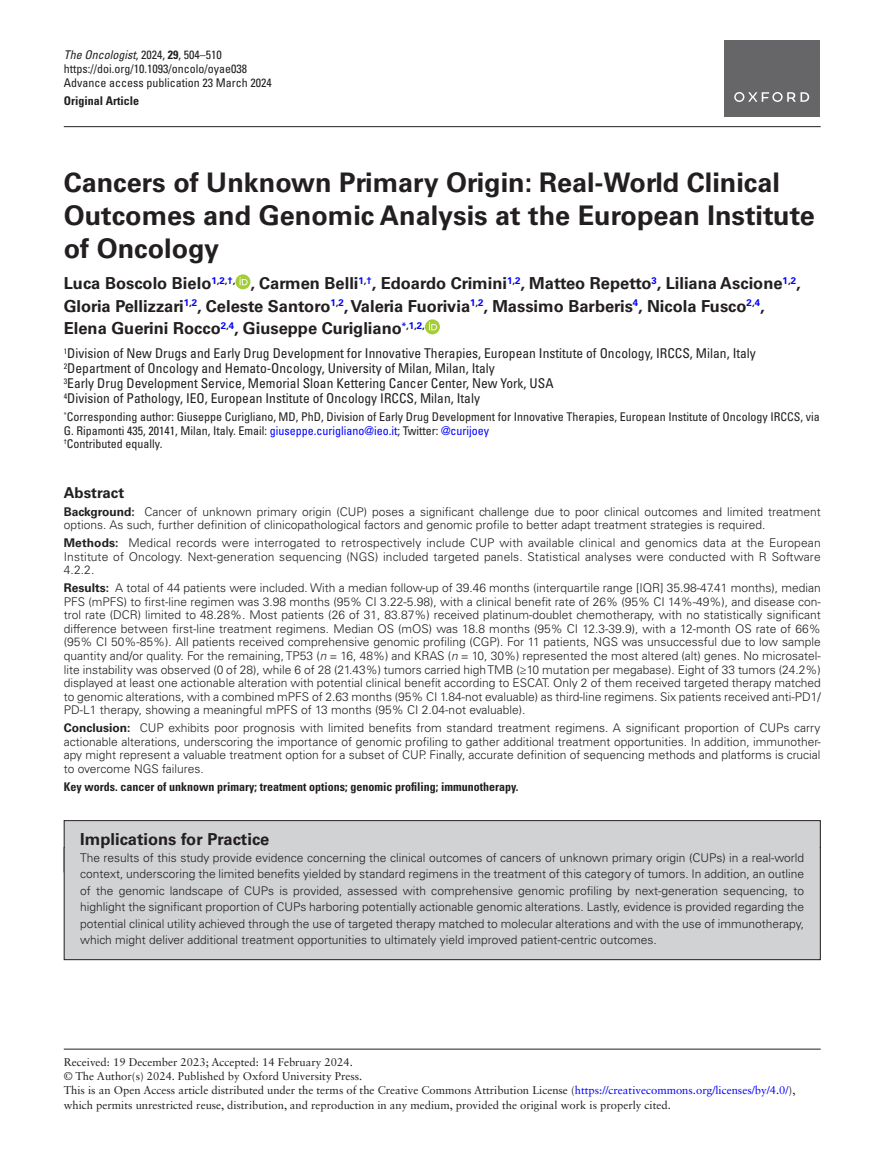
<style>
.page{position:relative;width:893px;height:1174px;background:#fff}
.page>*{position:absolute;margin:0;border:0;box-sizing:border-box;transform-origin:0 0}
.Article_Title{font:700 27px/33px "Univers LT Std";color:#231f20}
.Authors{font:700 16.5px/22.5px "Univers LT Std";color:#231f20}
.Gray_BoxHead{font:700 16.5px "Univers LT Std";color:#231f20}
.Abstract_Title{font:700 15px "Univers LT Std";color:#231f20}
.Affiliation{font:condensed 13.5px "Univers LT Std";color:#231f20}
.Affiliation_Last{font:condensed 13.5px "Univers LT Std";color:#231f20}
.Abstract{font:300 12px/13.5px "Univers LT Std";color:#231f20;text-align:justify}
.Gray_Box2{font:300 12px/16.5px "Univers LT Std";color:#231f20;text-align:justify}
.FM_Correspondence{font:condensed 12px/14.2px "Univers LT Std";color:#231f20}
.Keywords{font:700 condensed 12px "Univers LT Std";color:#231f20}
.FM_Correspondence1{font:condensed 12px "Univers LT Std";color:#231f20}
.License{font:11.25px/14.2px "Sabon LT Std";color:#231f20}
.CopyrightLine{font:11.25px "Sabon LT Std";color:#231f20}
.History{font:11.25px "Sabon LT Std";color:#231f20}
.s1{font-style:italic}
.s2{font-weight:700}
.s3{color:#00f}
</style>
<div class="page">
<hr style="left:64px;top:126px;width:757px;height:1px;background:#231f20">
<div style="left:724px;top:40px;width:96px;height:76px;background:#666669"></div>
<svg style="left:734px;top:92px;width:75px;height:10px"></svg>
<div style="left:64px;top:820px;width:757px;height:49px;background:#d1d2d4"></div>
<div style="left:64px;top:820px;width:757px;height:52px;border:1px solid #231f20"></div>
<div style="left:64px;top:848px;width:757px;height:111px;background:#d1d2d4"></div>
<div style="left:64px;top:846px;width:757px;height:114px;border:1px solid #231f20"></div>
<svg style="left:235px;top:274px;width:15px;height:15px"></svg>
<svg style="left:239px;top:277px;width:9px;height:8px"></svg>
<svg style="left:425px;top:319px;width:15px;height:15px"></svg>
<svg style="left:429px;top:322px;width:8px;height:8px"></svg>
<hr style="left:64px;top:1048px;width:757px;height:1px;background:#231f20">
<p class="FM_Correspondence" style="left:64px;top:47px;width:209px"><span class="s1">The Oncologist</span>, 2024, <span class="s2">29</span>, 504–510 https://doi.org/10.1093/oncolo/oyae038<br>Advance access publication 23 March 2024</p>
<p class="Keywords" style="left:64px;top:93px;width:77px">Original Article</p>
<p class="Article_Title" style="left:64px;top:166px;width:752px">Cancers of Unknown Primary Origin: Real-World Clinical<br>Outcomes and Genomic Analysis at the European Institute of Oncology</p>
<p class="Authors" style="left:64px;top:272px;width:738px">Luca Boscolo Bielo<sup>1</sup><sup>,</sup><sup>2</sup><sup>,</sup><sup>†</sup><sup>,</sup> , Carmen Belli<sup>1</sup><sup>,</sup><sup>†</sup>, Edoardo Crimini<sup>1</sup><sup>,</sup><sup>2</sup>, Matteo Repetto<sup>3</sup>, Liliana Ascione<sup>1</sup><sup>,</sup><sup>2</sup>,<br>Gloria Pellizzari<sup>1</sup><sup>,</sup><sup>2</sup>, Celeste Santoro<sup>1</sup><sup>,</sup><sup>2</sup>, Valeria Fuorivia<sup>1</sup><sup>,</sup><sup>2</sup>, Massimo Barberis<sup>4</sup>, Nicola Fusco<sup>2</sup><sup>,</sup><sup>4</sup>,<br>Elena Guerini Rocco<sup>2</sup><sup>,</sup><sup>4</sup>, Giuseppe Curigliano<sup>*</sup><sup>,</sup><sup>1</sup><sup>,</sup><sup>2</sup><sup>,</sup></p>
<p class="Affiliation" style="left:64px;top:345px;width:694px"><sup>1</sup>Division of New Drugs and Early Drug Development for Innovative Therapies, European Institute of Oncology, IRCCS, Milan, Italy</p>
<p class="Affiliation" style="left:64px;top:360px;width:433px"><sup>2</sup>Department of Oncology and Hemato-Oncology, University of Milan, Milan, Italy</p>
<p class="Affiliation" style="left:64px;top:375px;width:491px"><sup>3</sup>Early Drug Development Service, Memorial Sloan Kettering Cancer Center, New York, USA</p>
<p class="Affiliation_Last" style="left:64px;top:390px;width:418px"><sup>4</sup>Division of Pathology, IEO, European Institute of Oncology IRCCS, Milan, Italy</p>
<p class="FM_Correspondence" style="left:64px;top:410px;width:758px;line-height:13.5px"><sup>*</sup>Corresponding author: Giuseppe Curigliano, MD, PhD, Division of Early Drug Development for Innovative Therapies, European Institute of Oncology IRCCS, via<br>G. Ripamonti 435, 20141, Milan, Italy. Email: <span class="s3">giuseppe.curigliano@ieo.it</span>; Twitter: <span class="s3">@curijoey</span></p>
<p class="FM_Correspondence1" style="left:64px;top:436px;width:100px"><sup>†</sup>Contributed equally.</p>
<p class="Abstract_Title" style="left:64px;top:484px;width:62px">Abstract</p>
<p class="Abstract" style="left:64px;top:505px;width:758px"><span class="s2">Background:</span> Cancer of unknown primary origin (CUP) poses a significant challenge due to poor clinical outcomes and limited treatment options. As such, further definition of clinicopathological factors and genomic profile to better adapt treatment strategies is required.</p>
<p class="Abstract" style="left:64px;top:536px;width:758px"><span class="s2">Methods:</span> Medical records were interrogated to retrospectively include CUP with available clinical and genomics data at the European Institute of Oncology. Next-generation sequencing (NGS) included targeted panels. Statistical analyses were conducted with R Software 4.2.2.</p>
<p class="Abstract" style="left:64px;top:581px;width:758px"><span class="s2">Results:</span> A total of 44 patients were included. With a median follow-up of 39.46 months (interquartile range [IQR] 35.98-47.41 months), median PFS (mPFS) to first-line regimen was 3.98 months (95% CI 3.22-5.98), with a clinical benefit rate of 26% (95% CI 14%-49%), and disease con&shy;trol rate (DCR) limited to 48.28%. Most patients (26 of 31, 83.87%) received platinum-doublet chemotherapy, with no statistically significant difference between first-line treatment regimens. Median OS (mOS) was 18.8 months (95% CI 12.3-39.9), with a 12-month OS rate of 66% (95% CI 50%-85%). All patients received comprehensive genomic profiling (CGP). For 11 patients, NGS was unsuccessful due to low sample quantity and/or quality. For the remaining, TP53 (<span class="s1">n</span> = 16, 48%) and KRAS (<span class="s1">n</span> = 10, 30%) represented the most altered (alt) genes. No microsatel&shy;lite instability was observed (0 of 28), while 6 of 28 (21.43%) tumors carried high TMB (≥10 mutation per megabase). Eight of 33 tumors (24.2%) displayed at least one actionable alteration with potential clinical benefit according to ESCAT. Only 2 of them received targeted therapy matched to genomic alterations, with a combined mPFS of 2.63 months (95% CI 1.84-not evaluable) as third-line regimens. Six patients received anti-PD1/ PD-L1 therapy, showing a meaningful mPFS of 13 months (95% CI 2.04-not evaluable).</p>
<p class="Abstract" style="left:64px;top:721px;width:758px"><span class="s2">Conclusion:</span> CUP exhibits poor prognosis with limited benefits from standard treatment regimens. A significant proportion of CUPs carry actionable alterations, underscoring the importance of genomic profiling to gather additional treatment opportunities. In addition, immunother&shy;apy might represent a valuable treatment option for a subset of CUP. Finally, accurate definition of sequencing methods and platforms is crucial to overcome NGS failures.</p>
<p class="Keywords" style="left:64px;top:779px;width:456px">Key words. cancer of unknown primary; treatment options; genomic profiling; immunotherapy.</p>
<p class="Gray_BoxHead" style="left:80px;top:830px;width:191px">Implications for Practice</p>
<p class="Gray_Box2" style="left:80px;top:849px;width:725px">The results of this study provide evidence concerning the clinical outcomes of cancers of unknown primary origin (CUPs) in a real-world context, underscoring the limited benefits yielded by standard regimens in the treatment of this category of tumors. In addition, an outline of the genomic landscape of CUPs is provided, assessed with comprehensive genomic profiling by next-generation sequencing, to highlight the significant proportion of CUPs harboring potentially actionable genomic alterations. Lastly, evidence is provided regarding the potential clinical utility achieved through the use of targeted therapy matched to molecular alterations and with the use of immunotherapy, which might deliver additional treatment opportunities to ultimately yield improved patient-centric outcomes.</p>
<p class="History" style="left:64px;top:1055px;width:291px">Received: 19 December 2023; Accepted: 14 February 2024.</p>
<p class="CopyrightLine" style="left:64px;top:1069px;width:300px">© The Author(s) 2024. Published by Oxford University Press.</p>
<p class="License" style="left:64px;top:1083px;width:733px">This is an Open Access article distributed under the terms of the Creative Commons Attribution License (<span class="s3">https://creativecommons.org/licenses/by/4.0/</span>), which permits unrestricted reuse, distribution, and reproduction in any medium, provided the original work is properly cited.</p>
</div>
